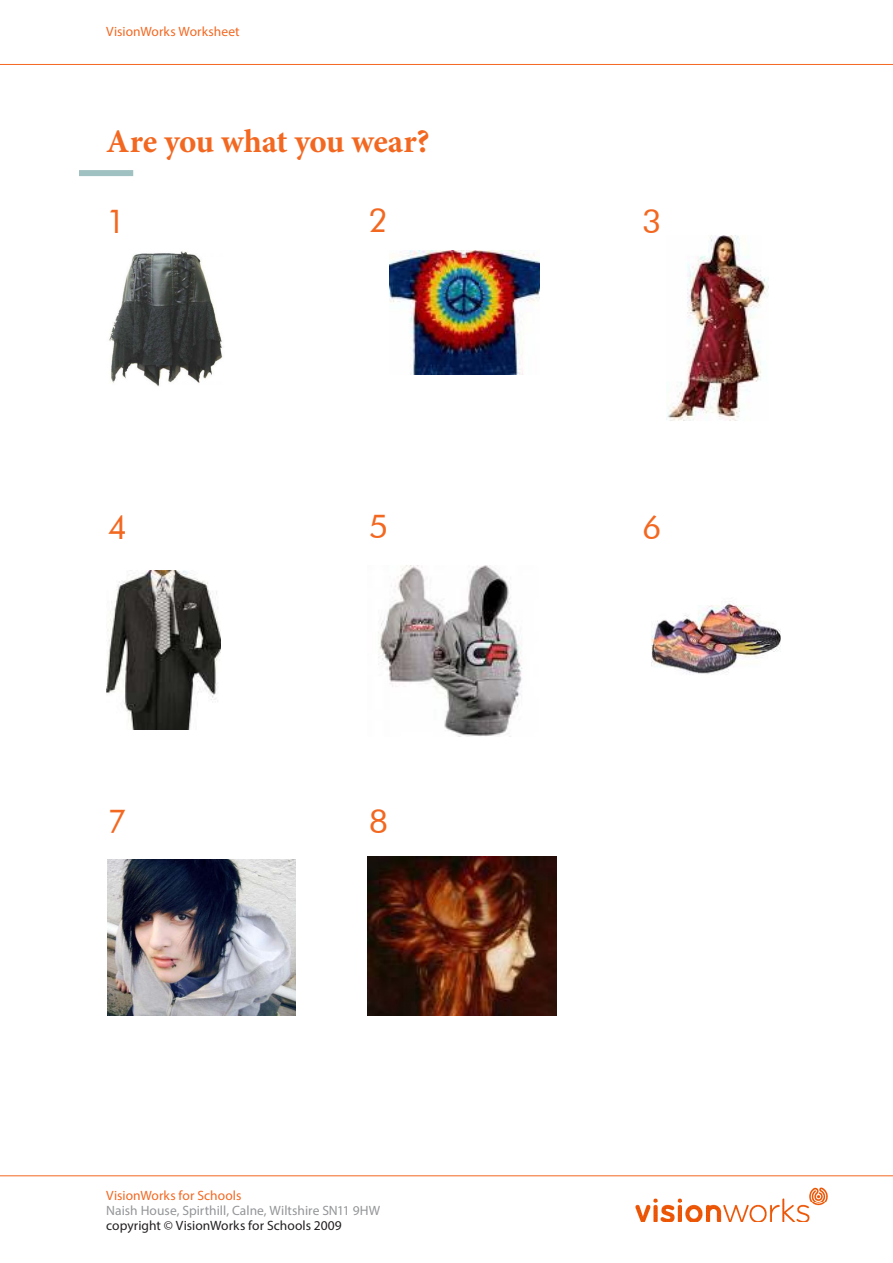
<style>
.page{position:relative;width:893px;height:1263px;background:#fff}
.page>*{position:absolute;margin:0;border:0;box-sizing:border-box;transform-origin:0 0}
.Contents{font:700 33px "Minion Pro";letter-spacing:-.015em;color:#f36821}
.Contents-2{font:33px "Futura BT";color:#f36821}
.t1{font:13.5px "Myriad Pro";color:#939598}
.t2{font:13.5px "Myriad Pro";letter-spacing:.005em;color:#f36821}
.t3{font:13.5px "Myriad Pro";letter-spacing:.005em;color:#231f20}
</style>
<div class="page">
<hr style="left:0;top:1175px;width:893px;height:1px;background:#f36821">
<hr style="left:0;top:64px;width:893px;height:1px;background:#f36821">
<img style="left:635px;top:1187px;width:193px;height:35px">
<div style="left:79px;top:170px;width:54px;height:6px;background:#a0c1c1"></div>
<img style="left:109px;top:251px;width:114px;height:136px">
<img style="left:389px;top:250px;width:150px;height:124px">
<img style="left:666px;top:235px;width:102px;height:185px">
<img style="left:378px;top:566px;width:145px;height:171px">
<img style="left:652px;top:603px;width:129px;height:71px">
<img style="left:108px;top:859px;width:188px;height:157px">
<img style="left:106px;top:571px;width:114px;height:158px">
<img style="left:368px;top:857px;width:189px;height:158px">
<p class="t2" style="left:106px;top:23px;width:135px">VisionWorks Worksheet</p>
<p class="Contents" style="left:106px;top:119px;width:325px">Are you what you wear?</p>
<p class="Contents-2" style="left:106px;top:202px;width:21px">1</p>
<p class="Contents-2" style="left:369px;top:201px;width:21px">2</p>
<p class="Contents-2" style="left:642px;top:202px;width:21px">3</p>
<p class="Contents-2" style="left:108px;top:507px;width:21px">4</p>
<p class="Contents-2" style="left:369px;top:506px;width:21px">5</p>
<p class="Contents-2" style="left:642px;top:507px;width:21px">6</p>
<p class="Contents-2" style="left:107px;top:801px;width:21px">7</p>
<p class="Contents-2" style="left:369px;top:801px;width:21px">8</p>
<p class="t2" style="left:106px;top:1187px;width:137px">VisionWorks for Schools</p>
<p class="t1" style="left:106px;top:1202px;width:275px">Naish House, Spirthill, Calne, Wiltshire SN11 9HW</p>
<p class="t3" style="left:106px;top:1217px;width:237px">copyright © VisionWorks for Schools 2009</p>
</div>
